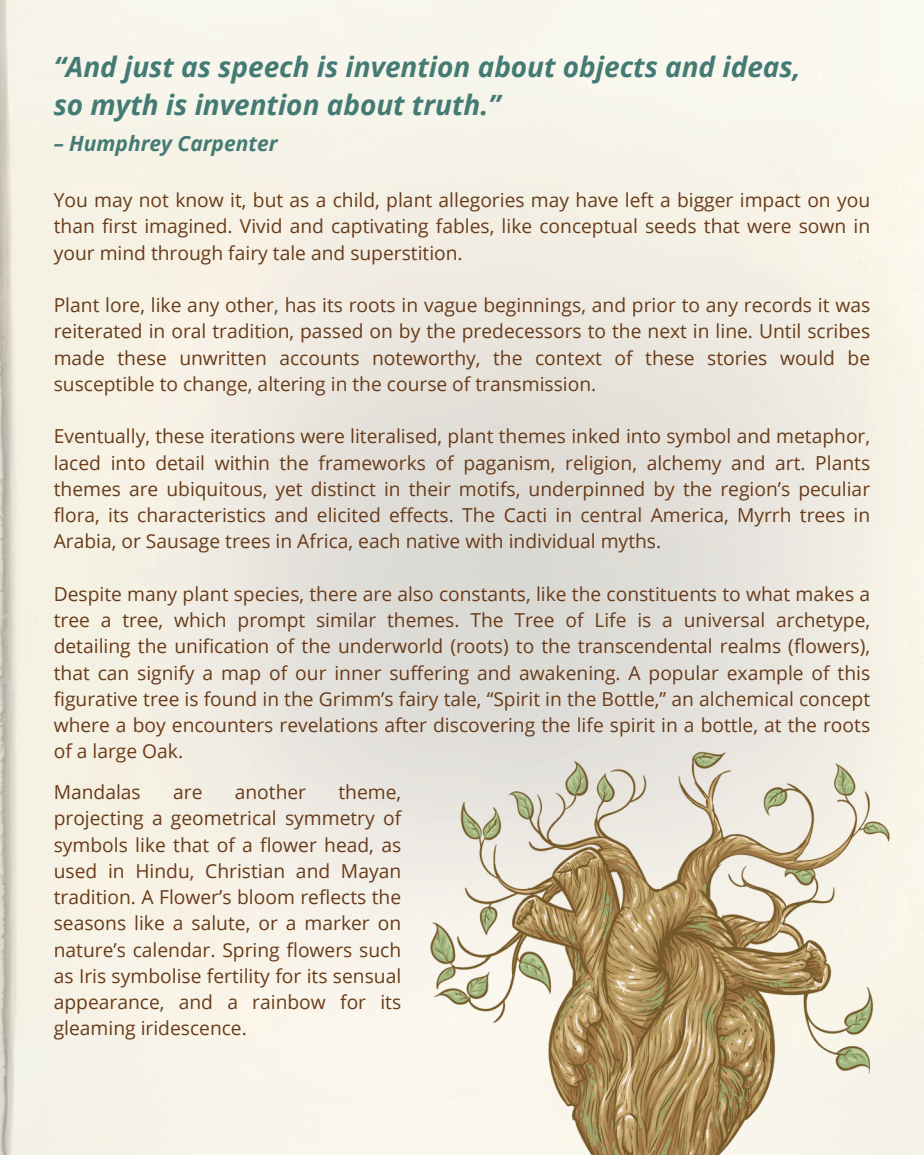
<style>
.page{position:relative;width:924px;height:1155px;background:#fff}
.page>*{position:absolute;margin:0;border:0;box-sizing:border-box;transform-origin:0 0}
.t1{font:italic 700 28px/38.1px "Open Sans";color:#437b74}
.t2{font:italic 700 21px "Open Sans";color:#437b74}
.t3{font:19.25px/26.2px "Open Sans";color:#693b18;text-align:justify}
</style>
<div class="page">
<img style="left:431px;top:751px;width:459px;height:404px">
<p class="t1" style="left:54px;top:47px;width:748px">“And just as speech is invention about objects and ideas, so myth is invention about truth.”</p>
<p class="t2" style="left:54px;top:128px;width:225px">– Humphrey Carpenter</p>
<h1 class="t3" style="left:54px;top:186px;width:818px">You may not know it, but as a child, plant allegories may have left a bigger impact on you than first imagined. Vivid and captivating fables, like conceptual seeds that were sown in your mind through fairy tale and superstition.</h1>
<p class="t3" style="left:54px;top:291px;width:818px">Plant lore, like any other, has its roots in vague beginnings, and prior to any records it was reiterated in oral tradition, passed on by the predecessors to the next in line. Until scribes made these unwritten accounts noteworthy, the context of these stories would be susceptible to change, altering in the course of transmission.</p>
<p class="t3" style="left:54px;top:423px;width:818px">Eventually, these iterations were literalised, plant themes inked into symbol and metaphor, laced into detail within the frameworks of paganism, religion, alchemy and art. Plants themes are ubiquitous, yet distinct in their motifs, underpinned by the region’s peculiar flora, its characteristics and elicited effects. The Cacti in central America, Myrrh trees in Arabia, or Sausage trees in Africa, each native with individual myths.</p>
<p class="t3" style="left:54px;top:580px;width:818px">Despite many plant species, there are also constants, like the constituents to what makes a tree a tree, which prompt similar themes. The Tree of Life is a universal archetype, detailing the unification of the underworld (roots) to the transcendental realms (flowers), that can signify a map of our inner suffering and awakening. A popular example of this figurative tree is found in the Grimm’s fairy tale, “Spirit in the Bottle,” an alchemical concept where a boy encounters revelations after discovering the life spirit in a bottle, at the roots of a large Oak.</p>
<p class="t3" style="left:54px;top:778px;width:349px;text-indent:285px">theme, projecting a geometrical symmetry of symbols like that of a flower head, as used in Hindu, Christian and Mayan tradition. A Flower’s bloom reflects the seasons like a salute, or a marker on nature’s calendar. Spring flowers such as Iris symbolise fertility for its sensual appearance, and a rainbow for its gleaming iridescence.</p>
<p class="t3" style="left:54px;top:778px;width:89px">Mandalas</p>
<p class="t3" style="left:173px;top:778px;width:31px">are</p>
<p class="t3" style="left:235px;top:778px;width:73px">another</p>
</div>
